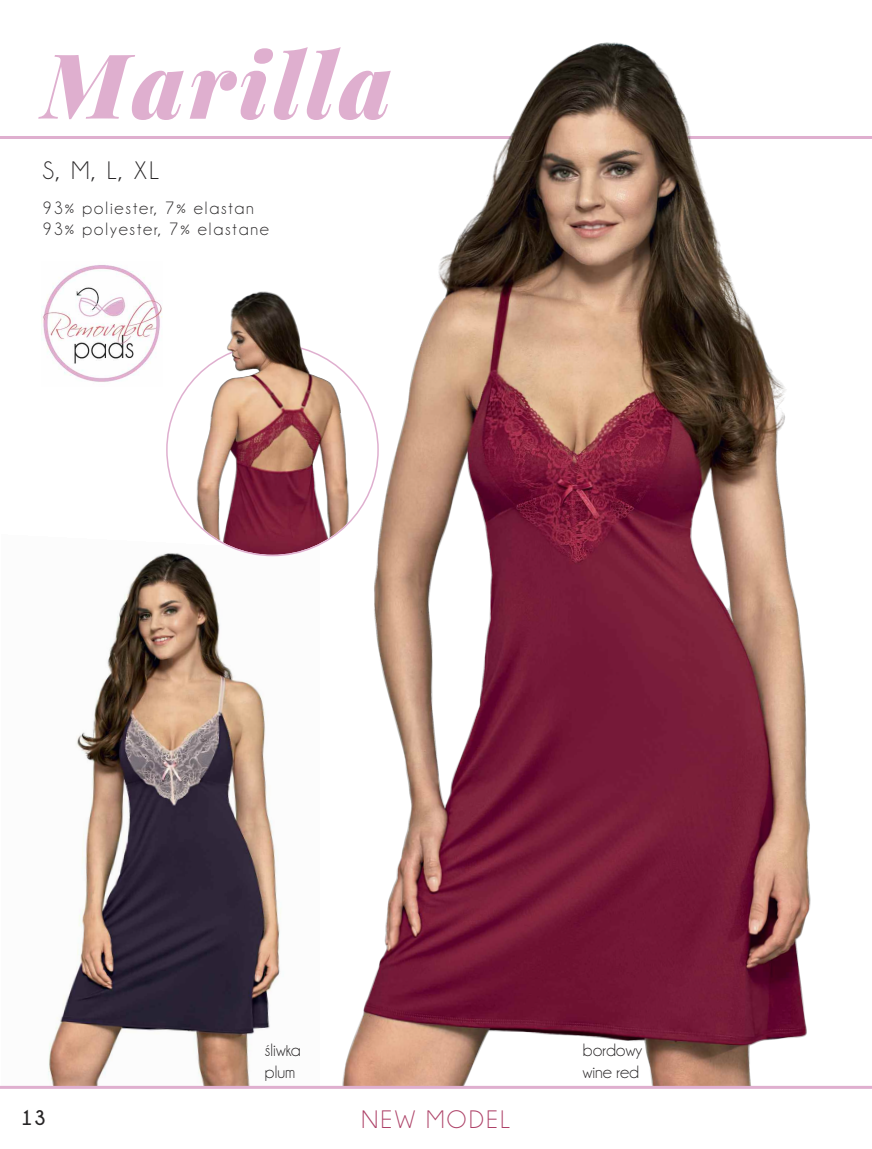
<style>
.page{position:relative;width:872px;height:1149px;background:#fff}
.page>*{position:absolute;margin:0;border:0;box-sizing:border-box;transform-origin:0 0}
.t1{font:italic 900 90px "Playfair Display";letter-spacing:.05em;color:#dfafcf}
.t2{font:25.5px "Champagne&Limousines";color:#272526}
.t3{font:25.5px "Champagne&Limousines";letter-spacing:.1em;color:#ad4167}
.t4{font:700 21px "Champagne&Limousines";color:#272526}
.t5{font:18px/21.6px "Champagne&Limousines";letter-spacing:.1em;color:#272526}
.t6{font:18px/21.6px "Champagne&Limousines";color:#272526}
</style>
<div class="page">
<hr style="left:0;top:136px;width:872px;height:3px;background:#dfafcf">
<img style="left:342px;top:42px;width:469px;height:1043px">
<img style="left:48px;top:553px;width:233px;height:532px">
<hr style="left:0;top:1085px;width:872px;height:3px;background:#dfafcf">
<img style="left:41px;top:265px;width:121px;height:117px">
<svg style="left:166px;top:343px;width:213px;height:213px"></svg>
<img style="left:166px;top:283px;width:213px;height:147px;border-radius:50%">
<h1 class="t1" style="left:43px;top:11px;width:351px">Marilla</h1>
<h2 class="t2" style="left:43px;top:155px;width:118px">S, M, L, XL</h2>
<p class="t5" style="left:43px;top:197px;width:228px">93% poliester, 7% elastan<br>93% polyester, 7% elastane</p>
<p class="t4" style="left:21px;top:1105px;width:26px">13</p>
<p class="t6" style="left:265px;top:1038px;width:37px">śliwka plum</p>
<p class="t6" style="left:583px;top:1038px;width:61px">bordowy wine red</p>
<h2 class="t3" style="left:362px;top:1103px;width:150px">NEW MODEL</h2>
</div>
